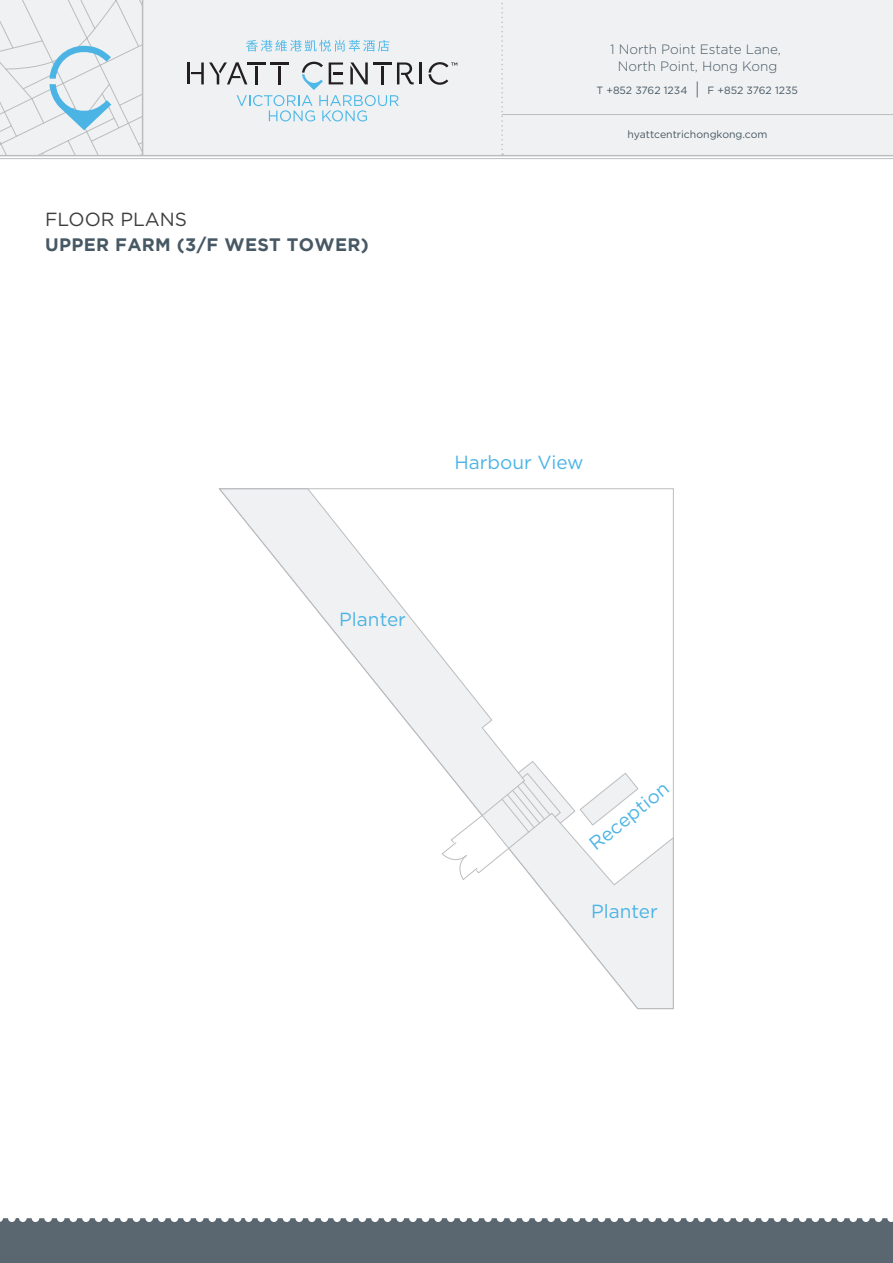
<style>
.page{position:relative;width:893px;height:1263px;background:#fff}
.page>*{position:absolute;margin:0;border:0;box-sizing:border-box;transform-origin:0 0}
.t1{font:19.05px "Gotham";color:#4cb4e5}
.t2{font:19.05px "Gotham";color:#3e3e3f}
.t3{font:700 18px "Gotham";letter-spacing:.02em;color:#475865}
.t4{font:300 13.5px/16.2px "Gotham";color:#475865;text-align:center}
.t5{font:10.5px "Gotham";color:#475865}
.s1{font-family:"Archer";font-size:17.1px}
</style>
<div class="page">
<svg style="left:219px;top:488px;width:455px;height:278px"></svg>
<svg style="left:442px;top:761px;width:232px;height:248px"></svg>
<div style="left:0;top:0;width:893px;height:155px;background:#f0f1f2"></div>
<svg style="left:501px;top:2px;width:2px;height:153px"></svg>
<hr style="left:502px;top:114px;width:391px;height:1px;background:#bdbbbb">
<hr style="left:142px;top:0;width:1px;height:155px;background:#bdbbbb">
<svg style="left:0;top:0;width:142px;height:155px"></svg>
<hr style="left:0;top:158px;width:893px;height:1px;background:#bcbdc0">
<hr style="left:0;top:155px;width:893px;height:1px;background:#bcbdc0">
<svg style="left:0;top:1218px;width:893px;height:7px"></svg>
<div style="left:0;top:1225px;width:893px;height:38px;background:#5a6670"></div>
<svg style="left:246px;top:40px;width:143px;height:12px"></svg>
<hr style="left:187px;top:63px;width:2px;height:21px;background:#231f20">
<hr style="left:420px;top:62px;width:2px;height:22px;background:#231f20">
<svg style="left:191px;top:62px;width:223px;height:59px"></svg>
<svg style="left:428px;top:62px;width:29px;height:23px"></svg>
<h1 class="t2" style="left:45px;top:207px;width:143px">FLOOR PLANS</h1>
<h2 class="t3" style="left:45px;top:238px;width:325px">UPPER FARM (3/F WEST TOWER)</h2>
<p class="t4" style="left:610px;top:41px;width:172px">1 North Point Estate Lane,<br>North Point, Hong Kong</p>
<p class="t5" style="left:596px;top:84px;width:203px">T +852 3762 1234 <span class="s1">|</span> F +852 3762 1235</p>
<p class="t5" style="left:628px;top:128px;width:141px">hyattcentrichongkong.com</p>
<h1 class="t1" style="left:454px;top:450px;width:131px">Harbour View</h1>
<h1 class="t1" style="left:339px;top:607px;width:68px">Planter</h1>
<h1 class="t1" style="left:584px;top:836px;width:97px;rotate:-39deg">Reception</h1>
<h1 class="t1" style="left:591px;top:899px;width:68px">Planter</h1>
</div>
